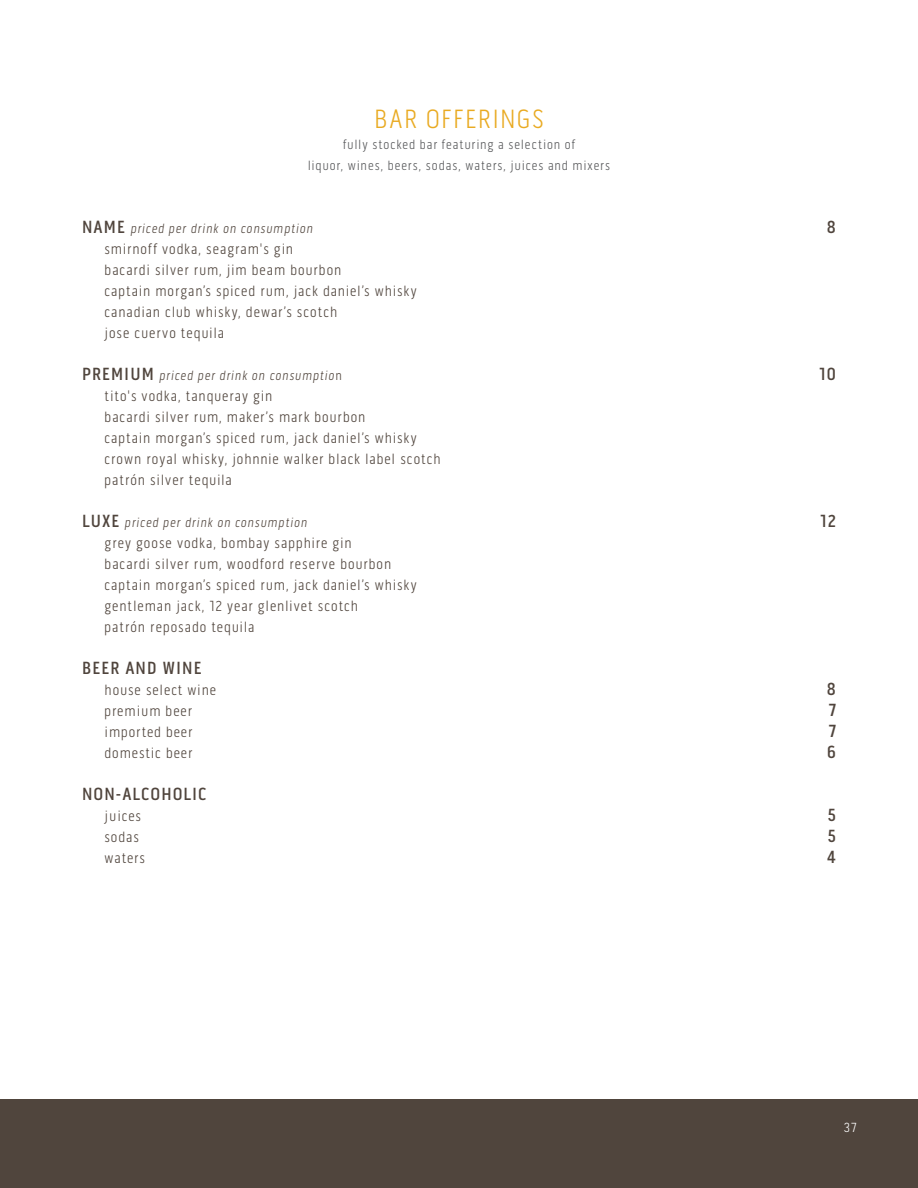
<style>
.page{position:relative;width:918px;height:1188px;background:#fff}
.page>*{position:absolute;margin:0;border:0;box-sizing:border-box;transform-origin:0 0}
.t1{font:300 27px "Pill Gothic 300 mg";letter-spacing:.055em;color:#e9aa22}
.t2{font:500 18px "Pill Gothic 300 mg";letter-spacing:.06em;color:#50453d}
.t3{font:300 15px/21px "Pill Gothic 300 mg";letter-spacing:.06em;color:#50453d}
.t4{font:13.5px "Pill Gothic 300 mg Light Obliq";letter-spacing:.055em;color:#50453d}
.t5{font:300 13.5px/21px "Pill Gothic 300 mg";letter-spacing:.07em;color:#58595b;text-align:center}
.t6{font:300 13.5px "Pill Gothic 300 mg";color:#fff}
.s1{font-family:"Pill Gothic 300 mg";font-weight:500;font-size:18px}
.s2{font-family:"Pill Gothic 300 mg";font-weight:300}
</style>
<div class="page">
<div style="left:0;top:1099px;width:918px;height:89px;background:#50453d"></div>
<h1 class="t1" style="left:374px;top:103px;width:171px">BAR OFFERINGS</h1>
<p class="t5" style="left:308px;top:134px;width:304px">fully stocked bar featuring a selection of<br>liquor, wines, beers, sodas, waters, juices and mixers</p>
<p class="t4" style="left:82px;top:220px;width:233px"><span class="s1">NAME</span> priced per drink on consumption</p>
<p class="t2" style="left:827px;top:216px;width:11px">8</p>
<p class="t3" style="left:105px;top:238px;width:314px">smirnoff vodka, seagram's gin<br>bacardi silver rum, jim beam bourbon<br>captain morgan’s spiced rum, jack daniel’s whisky canadian club whisky, dewar’s scotch<br>jose cuervo tequila</p>
<p class="t4" style="left:82px;top:367px;width:261px"><span class="s1">PREMIUM</span> priced per drink on consumptio<span class="s2">n</span></p>
<p class="t2" style="left:819px;top:363px;width:18px">10</p>
<p class="t3" style="left:105px;top:385px;width:338px">tito's vodka, tanqueray gin<br>bacardi silver rum, maker’s mark bourbon<br>captain morgan’s spiced rum, jack daniel’s whisky crown royal whisky, johnnie walker black label scotch patrón silver tequila</p>
<p class="t4" style="left:82px;top:514px;width:227px"><span class="s1">LUXE</span> priced per drink on consumption</p>
<p class="t2" style="left:821px;top:510px;width:17px">12</p>
<p class="t3" style="left:105px;top:532px;width:314px">grey goose vodka, bombay sapphire gin<br>bacardi silver rum, woodford reserve bourbon captain morgan’s spiced rum, jack daniel’s whisky gentleman jack, 12 year glenlivet scotch<br>patrón reposado tequila</p>
<p class="t2" style="left:82px;top:657px;width:121px">BEER AND WINE</p>
<p class="t3" style="left:105px;top:679px;width:113px">house select wine</p>
<p class="t2" style="left:827px;top:678px;width:11px">8</p>
<p class="t3" style="left:105px;top:700px;width:89px">premium beer</p>
<p class="t2" style="left:829px;top:699px;width:8px">7</p>
<p class="t3" style="left:105px;top:721px;width:89px">imported beer</p>
<p class="t2" style="left:829px;top:720px;width:8px">7</p>
<p class="t3" style="left:105px;top:742px;width:89px">domestic beer</p>
<p class="t2" style="left:827px;top:741px;width:10px">6</p>
<p class="t2" style="left:82px;top:783px;width:126px">NON-ALCOHOLIC</p>
<p class="t3" style="left:105px;top:805px;width:38px">juices</p>
<p class="t2" style="left:827px;top:804px;width:10px">5</p>
<p class="t3" style="left:105px;top:826px;width:36px">sodas</p>
<p class="t2" style="left:827px;top:825px;width:10px">5</p>
<p class="t3" style="left:105px;top:847px;width:42px">waters</p>
<p class="t2" style="left:827px;top:846px;width:10px">4</p>
<p class="t6" style="left:844px;top:1120px;width:14px">37</p>
</div>
